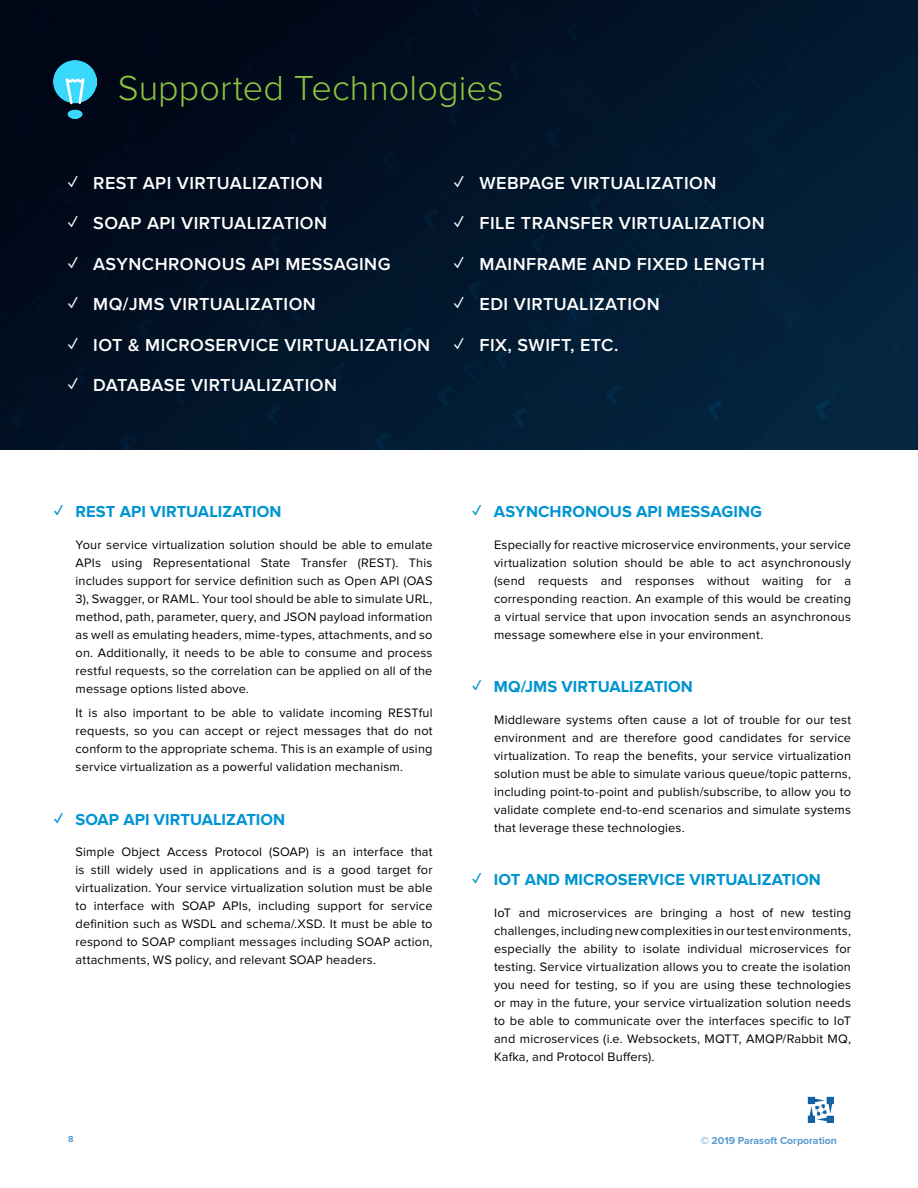
<style>
.page{position:relative;width:918px;height:1188px;background:#fff}
.page>*{position:absolute;margin:0;border:0;box-sizing:border-box;transform-origin:0 0}
.t1{font:300 36px "Proxima Nova";letter-spacing:.005em;color:#8cc63f}
.t2{font:600 18px "Proxima Nova";letter-spacing:.025em;color:#fff}
.t3{font:700 16.5px "Proxima Nova";letter-spacing:.005em;color:#0094d1}
.t4{font:12.75px/18px "Proxima Nova";letter-spacing:.015em;color:#000;text-align:justify}
.t5{font:700 10.5px "Proxima Nova";color:#5b9bce}
.t6{font:700 9px "Proxima Nova A";color:#5b9bce}
</style>
<div class="page">
<svg style="left:808px;top:1097px;width:26px;height:26px"></svg>
<img style="left:0;top:0;width:918px;height:450px">
<img style="left:54px;top:61px;width:42px;height:57px">
<p class="t1" style="left:118px;top:72px;width:387px">Supported Technologies</p>
<p class="t2" style="left:68px;top:172px;width:256px">✓ REST API VIRTUALIZATION</p>
<p class="t2" style="left:68px;top:213px;width:261px">✓ SOAP API VIRTUALIZATION</p>
<p class="t2" style="left:68px;top:253px;width:324px">✓ ASYNCHRONOUS API MESSAGING</p>
<p class="t2" style="left:68px;top:294px;width:249px">✓ MQ/JMS VIRTUALIZATION</p>
<p class="t2" style="left:68px;top:334px;width:364px">✓ IOT &amp; MICROSERVICE VIRTUALIZATION</p>
<p class="t2" style="left:68px;top:375px;width:270px">✓ DATABASE VIRTUALIZATION</p>
<p class="t2" style="left:454px;top:172px;width:264px">✓ WEBPAGE VIRTUALIZATION</p>
<p class="t2" style="left:454px;top:213px;width:312px">✓ FILE TRANSFER VIRTUALIZATION</p>
<p class="t2" style="left:454px;top:253px;width:312px">✓ MAINFRAME AND FIXED LENGTH</p>
<p class="t2" style="left:454px;top:294px;width:207px">✓ EDI VIRTUALIZATION</p>
<p class="t2" style="left:454px;top:334px;width:166px">✓ FIX, SWIFT, ETC.</p>
<p class="t3" style="left:54px;top:502px;width:229px">✓ REST API VIRTUALIZATION</p>
<p class="t4" style="left:76px;top:536px;width:358px">Your service virtualization solution should be able to emulate APIs using Representational State Transfer (REST). This includes support for service definition such as Open API (OAS 3), Swagger, or RAML. Your tool should be able to simulate URL, method, path, parameter, query, and JSON payload information as well as emulating headers, mime-types, attachments, and so on. Additionally, it needs to be able to consume and process restful requests, so the correlation can be applied on all of the message options listed above.</p>
<p class="t4" style="left:76px;top:705px;width:358px">It is also important to be able to validate incoming RESTful requests, so you can accept or reject messages that do not conform to the appropriate schema. This is an example of using service virtualization as a powerful validation mechanism.</p>
<p class="t3" style="left:54px;top:810px;width:233px">✓ SOAP API VIRTUALIZATION</p>
<p class="t4" style="left:76px;top:844px;width:358px">Simple Object Access Protocol (SOAP) is an interface that is still widely used in applications and is a good target for virtualization. Your service virtualization solution must be able to interface with SOAP APIs, including support for service definition such as WSDL and schema/.XSD. It must be able to respond to SOAP compliant messages including SOAP action, attachments, WS policy, and relevant SOAP headers.</p>
<p class="t3" style="left:472px;top:502px;width:291px">✓ ASYNCHRONOUS API MESSAGING</p>
<p class="t4" style="left:494px;top:536px;width:358px">Especially for reactive microservice environments, your service virtualization solution should be able to act asynchronously (send requests and responses without waiting for a corresponding reaction. An example of this would be creating a virtual service that upon invocation sends an asynchronous message somewhere else in your environment.</p>
<p class="t3" style="left:472px;top:677px;width:222px">✓ MQ/JMS VIRTUALIZATION</p>
<p class="t4" style="left:494px;top:711px;width:358px">Middleware systems often cause a lot of trouble for our test environment and are therefore good candidates for service virtualization. To reap the benefits, your service virtualization solution must be able to simulate various queue/topic patterns, including point-to-point and publish/subscribe, to allow you to validate complete end-to-end scenarios and simulate systems that leverage these technologies.</p>
<p class="t3" style="left:472px;top:870px;width:350px">✓ IOT AND MICROSERVICE VIRTUALIZATION</p>
<p class="t4" style="left:494px;top:904px;width:358px">IoT and microservices are bringing a host of new testing challenges, including new complexities in our test environments, especially the ability to isolate individual microservices for testing. Service virtualization allows you to create the isolation you need for testing, so if you are using these technologies or may in the future, your service virtualization solution needs to be able to communicate over the interfaces specific to IoT and microservices (i.e. Websockets, MQTT, AMQP/Rabbit MQ, Kafka, and Protocol Buffers).</p>
<p class="t6" style="left:68px;top:1134px;width:7px">8</p>
<p class="t5" style="left:701px;top:1134px;width:138px">© 2019 Parasoft Corporation</p>
</div>
